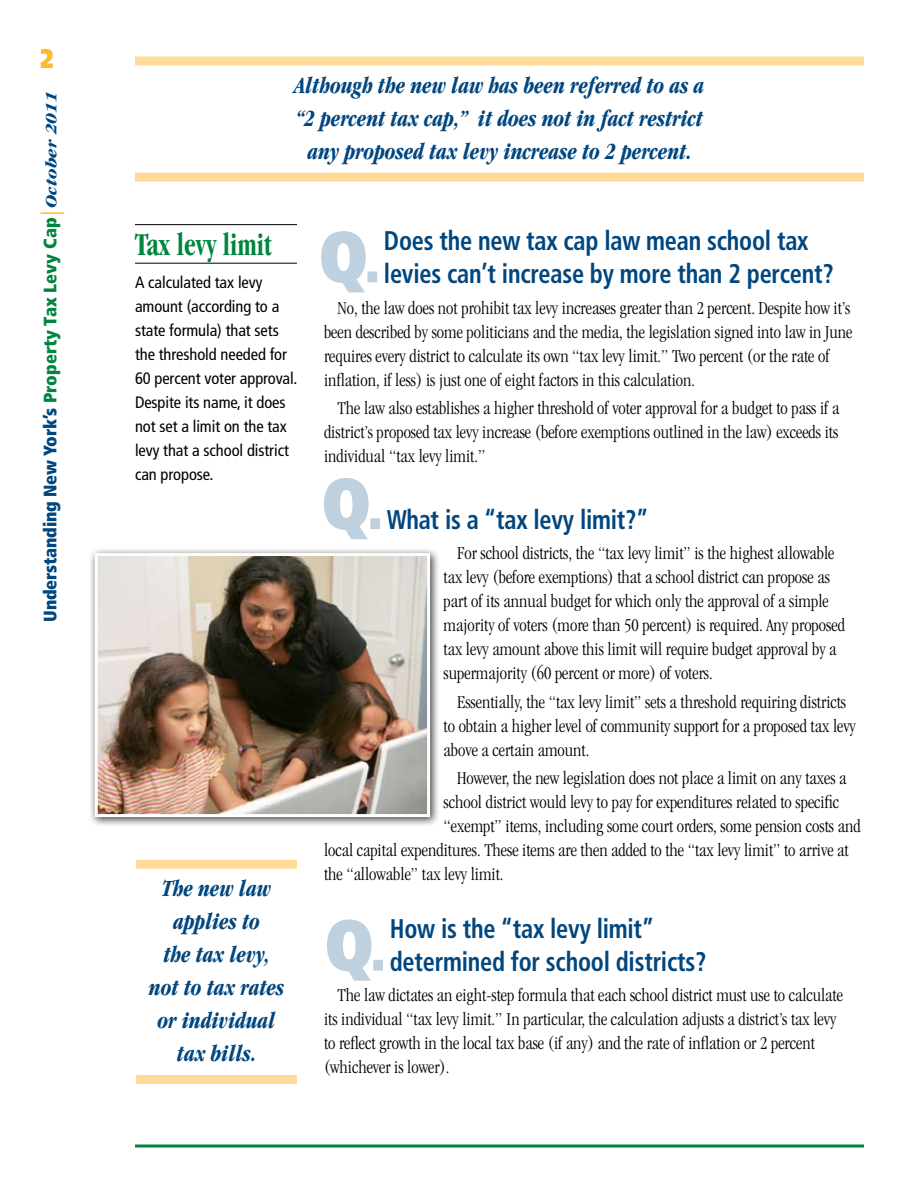
<style>
.page{position:relative;width:918px;height:1188px;background:#fff}
.page>*{position:absolute;margin:0;border:0;box-sizing:border-box;transform-origin:0 0}
.t1{font:700 condensed 33px "Garamond";color:#00853f;scale:.8 1}
.t2{font:700 condensed 27px/33px "Frutiger";letter-spacing:-.01em;color:#00467f;scale:.9 1}
.t3{font:900 27px "Frutiger";color:#fdbb30;scale:.8 1}
.t4{font:italic 700 condensed 24px/33px "Garamond";letter-spacing:-.005em;color:#00467f;text-align:center;scale:.9 1}
.t5{font:300 condensed 18.75px/24px "Garamond";color:#000}
.t6{font:900 condensed 18px "Frutiger";letter-spacing:-.01em;color:#00467f}
.t7{font:condensed 16.5px/24px "Frutiger";letter-spacing:-.005em;color:#000}
.s1{color:#00853f}
.s2{font-family:"Garamond";font-weight:700;font-style:italic;font-size:16.5px}
</style>
<div class="page">
<svg style="left:135px;top:1144px;width:729px;height:4px;background:#3fa36e"></svg>
<hr style="left:40px;top:212px;width:24px;height:2px;background:#fdbb30">
<div style="left:88px;top:547px;width:352px;height:280px;background:#000;opacity:.75"></div>
<img style="left:99px;top:557px;width:327px;height:256px">
<div style="left:95px;top:553px;width:335px;height:264px;border:3px solid #fff"></div>
<svg style="left:321px;top:231px;width:56px;height:61px"></svg>
<svg style="left:327px;top:920px;width:56px;height:61px"></svg>
<svg style="left:324px;top:478px;width:56px;height:61px"></svg>
<hr style="left:135px;top:224px;width:162px;height:1px;background:#000">
<hr style="left:135px;top:263px;width:162px;height:1px;background:#000">
<div style="left:136px;top:860px;width:161px;height:9px;background:#ffda98"></div>
<div style="left:136px;top:1075px;width:161px;height:9px;background:#ffda98"></div>
<div style="left:135px;top:57px;width:729px;height:9px;background:#ffda98"></div>
<div style="left:135px;top:173px;width:729px;height:9px;background:#ffda98"></div>
<h2 class="t3" style="left:41px;top:42px;width:17px">2</h2>
<p class="t6" style="left:39px;top:622px;width:532px;rotate:-90deg">Understanding New York’s <span class="s1">Property Tax Levy Cap</span> <span class="s2">October 2011</span></p>
<p class="t4" style="left:295px;top:68px;width:457px">Although the new law has been referred to as a “2 percent tax cap,” it does not in fact restrict any proposed tax levy increase to 2 percent.</p>
<h1 class="t1" style="left:135px;top:226px;width:172px">Tax levy limit</h1>
<p class="t7" style="left:135px;top:270px;width:164px">A calculated tax levy amount (according to a state formula) that sets the threshold needed for<br>60 percent voter approval.<br>Despite its name, it does not set a limit on the tax levy that a school district can propose.</p>
<p class="t4" style="left:149px;top:871px;width:152px">The new law applies to<br>the tax levy, not to tax rates or individual tax bills.</p>
<h2 class="t2" style="left:384px;top:224px;width:501px">Does the new tax cap law mean school tax levies can’t increase by more than 2 percent?</h2>
<p class="t5" style="left:324px;top:296px;width:530px;text-indent:14px">No, the law does not prohibit tax levy increases greater than 2 percent. Despite how it’s been described by some politicians and the media, the legislation signed into law in June requires every district to calculate its own “tax levy limit.” Two percent (or the rate of inflation, if less) is just one of eight factors in this calculation.</p>
<p class="t5" style="left:324px;top:396px;width:517px;text-align:justify;text-indent:14px">The law also establishes a higher threshold of voter approval for a budget to pass if a district’s proposed tax levy increase (before exemptions outlined in the law) exceeds its individual “tax levy limit.”</p>
<h2 class="t2" style="left:387px;top:503px;width:293px">What is a “tax levy limit?”</h2>
<p class="t5" style="left:444px;top:541px;width:403px;text-indent:14px">For school districts, the “tax levy limit” is the highest allowable tax levy (before exemptions) that a school district can propose as part of its annual budget for which only the approval of a simple majority of voters (more than 50 percent) is required. Any proposed tax levy amount above this limit will require budget approval by a supermajority (60 percent or more) of voters.</p>
<p class="t5" style="left:444px;top:690px;width:414px;text-indent:14px">Essentially, the “tax levy limit” sets a threshold requiring districts to obtain a higher level of community support for a proposed tax levy above a certain amount.</p>
<p class="t5" style="left:457px;top:766px;width:391px">However, the new legislation does not place a limit on any taxes a</p>
<p class="t5" style="left:444px;top:790px;width:397px">school district would levy to pay for expenditures related to specific</p>
<p class="t5" style="left:444px;top:814px;width:419px">“exempt” items, including some court orders, some pension costs and</p>
<p class="t5" style="left:324px;top:838px;width:526px">local capital expenditures. These items are then added to the “tax levy limit” to arrive at</p>
<p class="t5" style="left:324px;top:862px;width:181px">the “allowable” tax levy limit.</p>
<h2 class="t2" style="left:390px;top:912px;width:353px">How is the “tax levy limit” determined for school districts?</h2>
<p class="t5" style="left:324px;top:983px;width:520px;text-indent:14px">The law dictates an eight-step formula that each school district must use to calculate its individual “tax levy limit.” In particular, the calculation adjusts a district’s tax levy to reflect growth in the local tax base (if any) and the rate of inflation or 2 percent (whichever is lower).</p>
</div>
